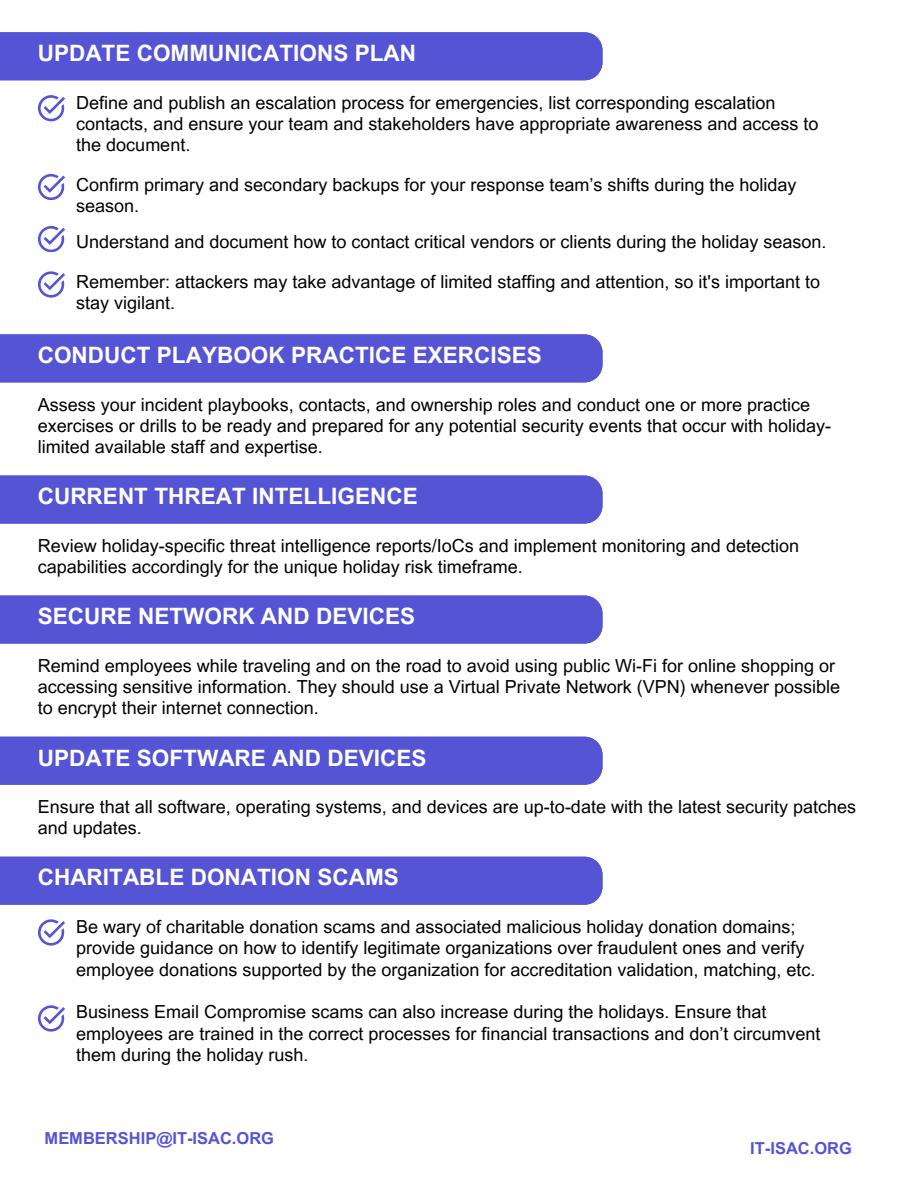
<style>
.page{position:relative;width:918px;height:1188px;background:#fff}
.page>*{position:absolute;margin:0;border:0;box-sizing:border-box;transform-origin:0 0}
.t1{font:700 22.5px "Arial MT Pro";color:#fff}
.t2{font:18px/21.3px "Arial MT Pro";color:#000}
.t3{font:700 16.5px "Arial MT Pro";color:#5454d4}
</style>
<div class="page">
<div style="left:0;top:32px;width:603px;height:48px;background:#5454d4"></div>
<div style="left:0;top:334px;width:603px;height:48px;background:#5454d4"></div>
<div style="left:0;top:476px;width:603px;height:48px;background:#5454d4"></div>
<div style="left:0;top:596px;width:603px;height:48px;background:#5454d4"></div>
<div style="left:0;top:737px;width:603px;height:48px;background:#5454d4"></div>
<div style="left:0;top:857px;width:603px;height:48px;background:#5454d4"></div>
<svg style="left:38px;top:95px;width:27px;height:26px"></svg>
<svg style="left:38px;top:174px;width:27px;height:26px"></svg>
<svg style="left:38px;top:226px;width:27px;height:26px"></svg>
<svg style="left:38px;top:271px;width:27px;height:26px"></svg>
<svg style="left:38px;top:919px;width:27px;height:26px"></svg>
<svg style="left:38px;top:1005px;width:27px;height:26px"></svg>
<p class="t1" style="left:38px;top:44px;width:380px">UPDATE COMMUNICATIONS PLAN</p>
<h1 class="t2" style="left:76px;top:94px;width:744px">Define and publish an escalation process for emergencies, list corresponding escalation contacts, and ensure your team and stakeholders have appropriate awareness and access to the document.</h1>
<p class="t2" style="left:76px;top:176px;width:722px">Confirm primary and secondary backups for your response team’s shifts during the holiday season.</p>
<p class="t2" style="left:76px;top:233px;width:752px">Understand and document how to contact critical vendors or clients during the holiday season.</p>
<p class="t2" style="left:76px;top:273px;width:745px">Remember: attackers may take advantage of limited staffing and attention, so it's important to stay vigilant.</p>
<p class="t1" style="left:38px;top:347px;width:506px">CONDUCT PLAYBOOK PRACTICE EXERCISES</p>
<p class="t2" style="left:38px;top:396px;width:795px">Assess your incident playbooks, contacts, and ownership roles and conduct one or more practice exercises or drills to be ready and prepared for any potential security events that occur with holiday&shy;limited available staff and expertise.</p>
<p class="t1" style="left:38px;top:488px;width:381px">CURRENT THREAT INTELLIGENCE</p>
<p class="t2" style="left:38px;top:537px;width:763px">Review holiday-specific threat intelligence reports/IoCs and implement monitoring and detection capabilities accordingly for the unique holiday risk timeframe.</p>
<p class="t1" style="left:38px;top:608px;width:379px">SECURE NETWORK AND DEVICES</p>
<h1 class="t2" style="left:38px;top:657px;width:804px">Remind employees while traveling and on the road to avoid using public Wi-Fi for online shopping or accessing sensitive information. They should use a Virtual Private Network (VPN) whenever possible to encrypt their internet connection.</h1>
<p class="t1" style="left:38px;top:749px;width:390px">UPDATE SOFTWARE AND DEVICES</p>
<h1 class="t2" style="left:38px;top:798px;width:820px">Ensure that all software, operating systems, and devices are up-to-date with the latest security patches and updates.</h1>
<h1 class="t1" style="left:38px;top:869px;width:363px">CHARITABLE DONATION SCAMS</h1>
<h1 class="t2" style="left:76px;top:918px;width:741px">Be wary of charitable donation scams and associated malicious holiday donation domains; provide guidance on how to identify legitimate organizations over fraudulent ones and verify employee donations supported by the organization for accreditation validation, matching, etc.</h1>
<p class="t2" style="left:76px;top:1004px;width:746px">Business Email Compromise scams can also increase during the holidays. Ensure that employees are trained in the correct processes for financial transactions and don’t circumvent them during the holiday rush.</p>
<h1 class="t3" style="left:45px;top:1132px;width:231px">MEMBERSHIP@IT-ISAC.ORG</h1>
<p class="t3" style="left:750px;top:1142px;width:103px">IT-ISAC.ORG</p>
</div>
